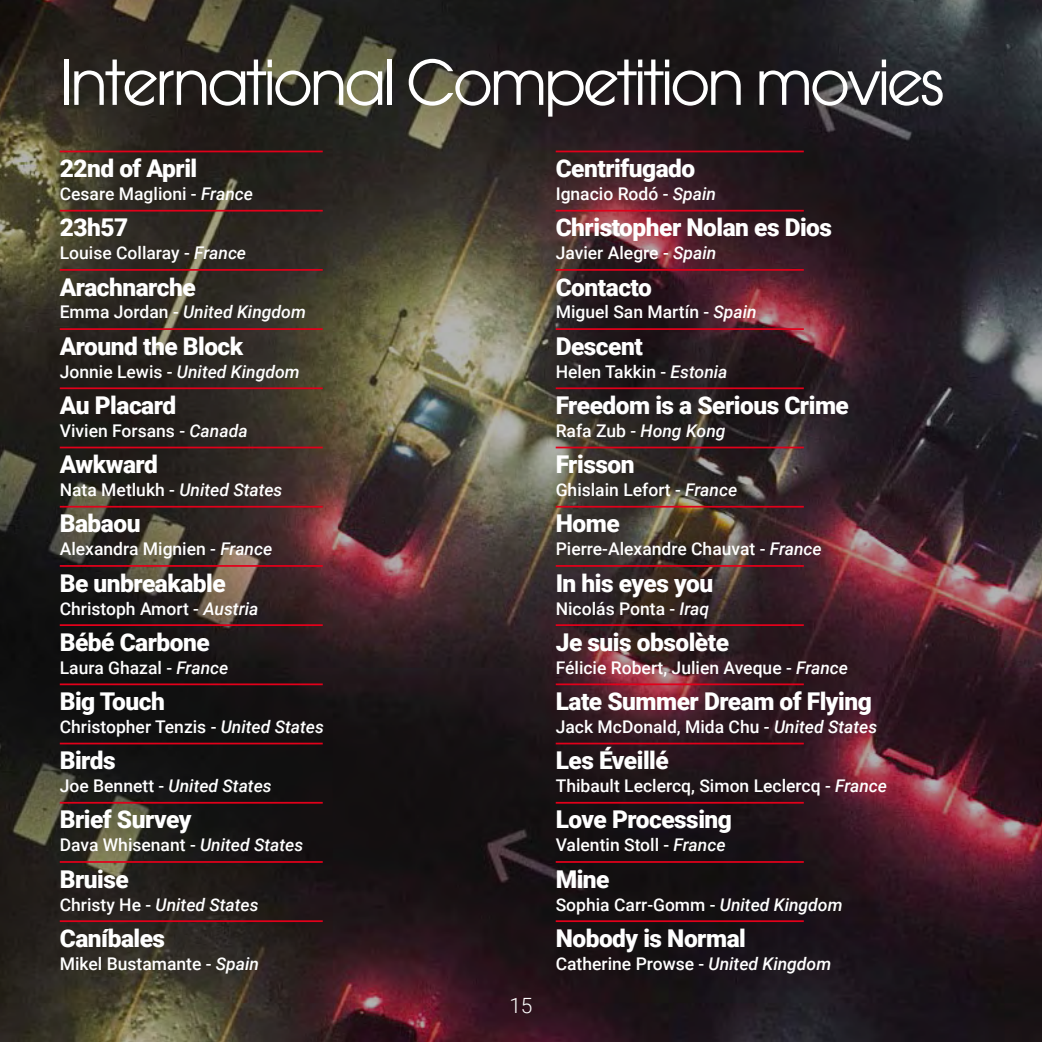
<style>
.page{position:relative;width:1042px;height:1042px;background:#fff}
.page>*{position:absolute;margin:0;border:0;box-sizing:border-box;transform-origin:0 0}
.t1{font:61.25px "ITC Avant Garde Pro";letter-spacing:-.05em;color:#fff}
.t2{font:900 24.5px "Roboto";letter-spacing:-.02em;color:#fff}
.t3{font:300 21px "Roboto";color:#fff}
.t4{font:500 17.5px "Roboto";color:#fff}
.t5{font:italic 500 17.5px "Roboto";color:#fff}
.s1{font-style:italic}
.s2{font-style:normal}
</style>
<div class="page">
<img style="left:0;top:0;width:1042px;height:1042px">
<hr style="left:60px;top:151px;width:263px;height:1px;background:#e2001a">
<hr style="left:60px;top:210px;width:263px;height:2px;background:#e2001a">
<hr style="left:60px;top:269px;width:263px;height:2px;background:#e2001a">
<hr style="left:60px;top:328px;width:263px;height:2px;background:#e2001a">
<hr style="left:60px;top:387px;width:263px;height:2px;background:#e2001a">
<hr style="left:60px;top:447px;width:263px;height:1px;background:#e2001a">
<hr style="left:60px;top:506px;width:263px;height:1px;background:#e2001a">
<hr style="left:60px;top:565px;width:263px;height:2px;background:#e2001a">
<hr style="left:60px;top:624px;width:263px;height:2px;background:#e2001a">
<hr style="left:60px;top:683px;width:263px;height:2px;background:#e2001a">
<hr style="left:60px;top:742px;width:263px;height:2px;background:#e2001a">
<hr style="left:60px;top:802px;width:263px;height:1px;background:#e2001a">
<hr style="left:60px;top:861px;width:263px;height:2px;background:#e2001a">
<hr style="left:60px;top:920px;width:263px;height:2px;background:#e2001a">
<hr style="left:556px;top:151px;width:248px;height:1px;background:#e2001a">
<hr style="left:556px;top:210px;width:248px;height:2px;background:#e2001a">
<hr style="left:556px;top:269px;width:248px;height:2px;background:#e2001a">
<hr style="left:556px;top:328px;width:248px;height:2px;background:#e2001a">
<hr style="left:556px;top:387px;width:248px;height:2px;background:#e2001a">
<hr style="left:556px;top:447px;width:248px;height:1px;background:#e2001a">
<hr style="left:556px;top:506px;width:248px;height:1px;background:#e2001a">
<hr style="left:556px;top:565px;width:248px;height:2px;background:#e2001a">
<hr style="left:556px;top:624px;width:248px;height:2px;background:#e2001a">
<hr style="left:556px;top:683px;width:248px;height:2px;background:#e2001a">
<hr style="left:556px;top:742px;width:248px;height:2px;background:#e2001a">
<hr style="left:556px;top:802px;width:248px;height:1px;background:#e2001a">
<hr style="left:556px;top:861px;width:248px;height:2px;background:#e2001a">
<hr style="left:556px;top:920px;width:248px;height:2px;background:#e2001a">
<h1 class="t1" style="left:60px;top:44px;width:886px">International Competition movies</h1>
<h2 class="t2" style="left:60px;top:151px;width:139px">22nd of April</h2>
<p class="t4" style="left:60px;top:182px;width:195px">Cesare Maglioni - <span class="s1">France</span></p>
<h2 class="t2" style="left:60px;top:210px;width:70px">23h57</h2>
<p class="t4" style="left:60px;top:241px;width:188px">Louise Collaray - <span class="s1">France</span></p>
<h2 class="t2" style="left:60px;top:270px;width:138px">Arachnarche</h2>
<p class="t5" style="left:60px;top:300px;width:248px"><span class="s2">Emma Jordan -</span> United Kingdom</p>
<h2 class="t2" style="left:60px;top:329px;width:185px">Around the Block</h2>
<p class="t5" style="left:60px;top:359px;width:241px"><span class="s2">Jonnie Lewis -</span> United Kingdom</p>
<h2 class="t2" style="left:60px;top:388px;width:118px">Au Placard</h2>
<p class="t4" style="left:60px;top:418px;width:189px">Vivien Forsans - <span class="s1">Canada</span></p>
<h2 class="t2" style="left:60px;top:447px;width:100px">Awkward</h2>
<p class="t4" style="left:60px;top:477px;width:224px">Nata Metlukh - <span class="s1">United States</span></p>
<h2 class="t2" style="left:60px;top:506px;width:82px">Babaou</h2>
<p class="t4" style="left:60px;top:537px;width:214px">Alexandra Mignien - <span class="s1">France</span></p>
<h2 class="t2" style="left:60px;top:566px;width:167px">Be unbreakable</h2>
<p class="t4" style="left:60px;top:596px;width:200px">Christoph Amort - <span class="s1">Austria</span></p>
<h2 class="t2" style="left:60px;top:625px;width:152px">Bébé Carbone</h2>
<p class="t4" style="left:60px;top:655px;width:170px">Laura Ghazal - <span class="s1">France</span></p>
<h2 class="t2" style="left:60px;top:684px;width:107px">Big Touch</h2>
<p class="t4" style="left:60px;top:714px;width:266px">Christopher Tenzis - <span class="s1">United States</span></p>
<h2 class="t2" style="left:60px;top:743px;width:57px">Birds</h2>
<p class="t5" style="left:60px;top:773px;width:213px"><span class="s2">Joe Bennett -</span> United States</p>
<h2 class="t2" style="left:60px;top:802px;width:133px">Brief Survey</h2>
<p class="t4" style="left:60px;top:833px;width:245px">Dava Whisenant - <span class="s1">United States</span></p>
<h2 class="t2" style="left:60px;top:862px;width:71px">Bruise</h2>
<p class="t5" style="left:60px;top:892px;width:200px"><span class="s2">Christy He -</span> United States</p>
<h2 class="t2" style="left:60px;top:921px;width:107px">Caníbales</h2>
<p class="t4" style="left:60px;top:951px;width:201px">Mikel Bustamante - <span class="s1">Spain</span></p>
<p class="t3" style="left:509px;top:991px;width:25px">15</p>
<h2 class="t2" style="left:556px;top:151px;width:141px">Centrifugado</h2>
<p class="t4" style="left:556px;top:182px;width:162px">Ignacio Rodó - <span class="s1">Spain</span></p>
<h2 class="t2" style="left:556px;top:210px;width:278px">Christopher Nolan es Dios</h2>
<p class="t4" style="left:556px;top:241px;width:162px">Javier Alegre - <span class="s1">Spain</span></p>
<h2 class="t2" style="left:556px;top:270px;width:98px">Contacto</h2>
<p class="t4" style="left:556px;top:300px;width:202px">Miguel San Martín - <span class="s1">Spain</span></p>
<h2 class="t2" style="left:556px;top:329px;width:89px">Descent</h2>
<p class="t4" style="left:556px;top:359px;width:173px">Helen Takkin - <span class="s1">Estonia</span></p>
<h2 class="t2" style="left:556px;top:388px;width:295px">Freedom is a Serious Crime</h2>
<p class="t4" style="left:556px;top:418px;width:171px">Rafa Zub - <span class="s1">Hong Kong</span></p>
<h2 class="t2" style="left:556px;top:447px;width:80px">Frisson</h2>
<p class="t4" style="left:556px;top:477px;width:183px">Ghislain Lefort - <span class="s1">France</span></p>
<h2 class="t2" style="left:556px;top:506px;width:65px">Home</h2>
<p class="t4" style="left:556px;top:537px;width:267px">Pierre-Alexandre Chauvat - <span class="s1">France</span></p>
<h2 class="t2" style="left:556px;top:566px;width:159px">In his eyes you</h2>
<p class="t4" style="left:556px;top:596px;width:155px">Nicolás Ponta - <span class="s1">Iraq</span></p>
<h2 class="t2" style="left:556px;top:625px;width:175px">Je suis obsolète</h2>
<p class="t4" style="left:556px;top:655px;width:294px">Félicie Robert, Julien Aveque - <span class="s1">France</span></p>
<h2 class="t2" style="left:556px;top:684px;width:318px">Late Summer Dream of Flying</h2>
<p class="t4" style="left:556px;top:714px;width:323px">Jack McDonald, Mida Chu - <span class="s1">United States</span></p>
<h2 class="t2" style="left:556px;top:743px;width:115px">Les Éveillé</h2>
<p class="t4" style="left:556px;top:773px;width:333px">Thibault Leclercq, Simon Leclercq - <span class="s1">France</span></p>
<h2 class="t2" style="left:556px;top:802px;width:178px">Love Processing</h2>
<p class="t4" style="left:556px;top:833px;width:171px">Valentin Stoll - <span class="s1">France</span></p>
<h2 class="t2" style="left:556px;top:862px;width:55px">Mine</h2>
<p class="t4" style="left:556px;top:892px;width:288px">Sophia Carr-Gomm - <span class="s1">United Kingdom</span></p>
<h2 class="t2" style="left:556px;top:921px;width:192px">Nobody is Normal</h2>
<p class="t4" style="left:556px;top:951px;width:277px">Catherine Prowse - <span class="s1">United Kingdom</span></p>
</div>
